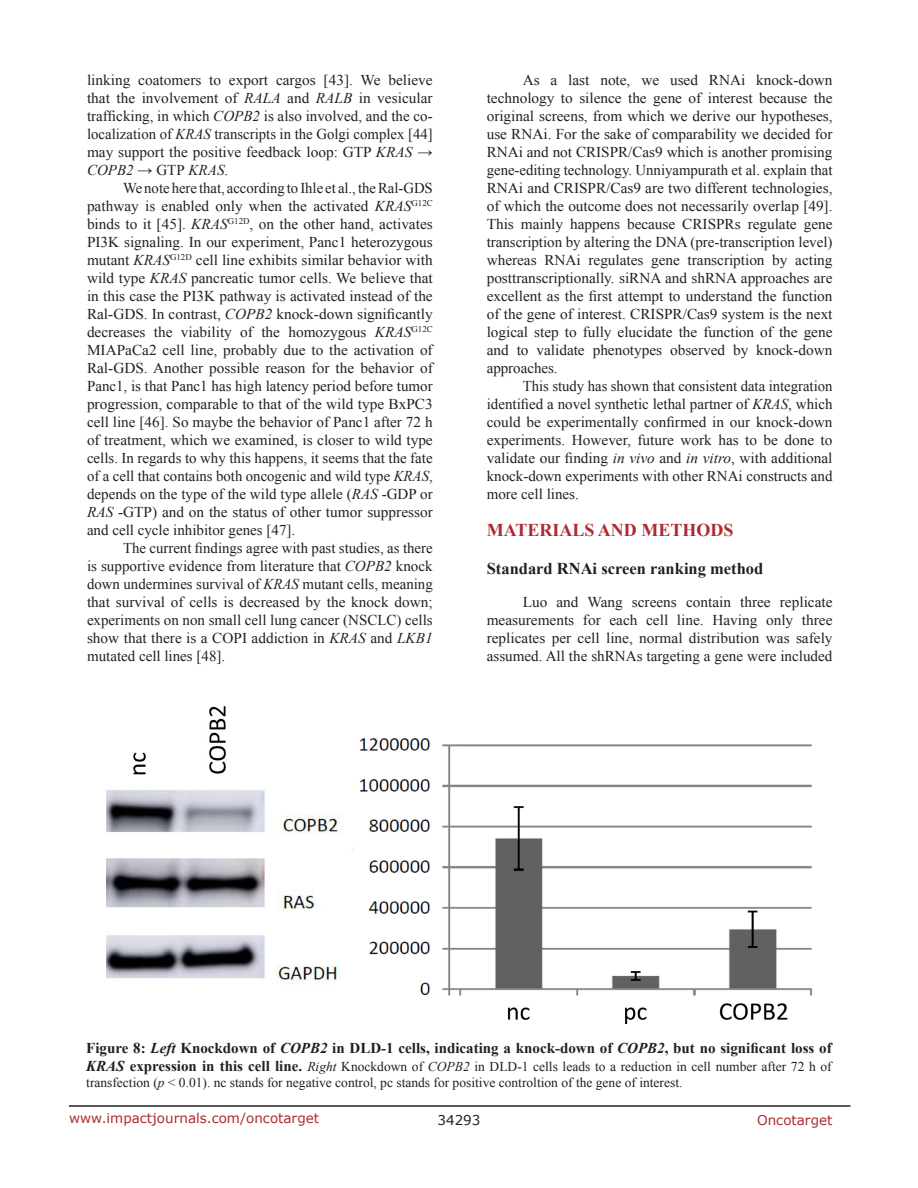
<style>
.page{position:relative;width:918px;height:1188px;background:#fff}
.page>*{position:absolute;margin:0;border:0;box-sizing:border-box;transform-origin:0 0}
.Heading{font:700 18px "Times New Roman";color:#ac2b31}
.SubHeading{font:700 16.5px "Times New Roman";color:#231f20}
.BodyText{font:15px/18px "Times New Roman";color:#231f20;text-align:justify}
.FigureText{font:700 15px "Times New Roman";color:#231f20}
.FigureText-2{font:13.5px/16.2px "Times New Roman";color:#231f20}
.t1{font:13.5px "Verdana";color:#ac2b31}
.t2{font:13.5px "Verdana";color:#231f20}
.s1{font-style:italic}
.s2{font-weight:700;font-style:italic;font-size:15px}
.s3{font-weight:700;font-size:15px}
</style>
<div class="page">
<hr style="left:69px;top:1105px;width:781px;height:2px;background:#231f20">
<img style="left:106px;top:706px;width:706px;height:318px">
<p class="BodyText" style="left:87px;top:71px;width:347px">linking coatomers to export cargos [43]. We believe that the involvement of <span class="s1">RALA</span> and <span class="s1">RALB</span> in vesicular trafficking, in which <span class="s1">COPB2</span> is also involved, and the co&shy;localization of <span class="s1">KRAS</span> transcripts in the Golgi complex [44] may support the positive feedback loop: GTP <span class="s1">KRAS</span> → <span class="s1">COPB2</span> → GTP <span class="s1">KRAS</span>.</p>
<p class="BodyText" style="left:87px;top:179px;width:347px;text-indent:36px">We note here that, according to Ihle et al., the Ral-GDS pathway is enabled only when the activated <span class="s1">KRAS</span><sup>G12C </sup>binds to it [45]. <span class="s1">KRAS</span><sup>G12D</sup>, on the other hand, activates PI3K signaling. In our experiment, Panc1 heterozygous mutant <span class="s1">KRAS</span><sup>G12D</sup> cell line exhibits similar behavior with wild type <span class="s1">KRAS</span> pancreatic tumor cells. We believe that in this case the PI3K pathway is activated instead of the Ral-GDS. In contrast, <span class="s1">COPB2</span> knock-down significantly decreases the viability of the homozygous <span class="s1">KRAS</span><sup>G12C </sup>MIAPaCa2 cell line, probably due to the activation of Ral-GDS. Another possible reason for the behavior of Panc1, is that Panc1 has high latency period before tumor progression, comparable to that of the wild type BxPC3 cell line [46]. So maybe the behavior of Panc1 after 72 h of treatment, which we examined, is closer to wild type cells. In regards to why this happens, it seems that the fate of a cell that contains both oncogenic and wild type <span class="s1">KRAS</span>, depends on the type of the wild type allele (<span class="s1">RAS</span> -GDP or <span class="s1">RAS</span> -GTP) and on the status of other tumor suppressor and cell cycle inhibitor genes [47].</p>
<p class="BodyText" style="left:87px;top:539px;width:347px;text-indent:36px">The current findings agree with past studies, as there is supportive evidence from literature that <span class="s1">COPB2</span> knock down undermines survival of <span class="s1">KRAS</span> mutant cells, meaning that survival of cells is decreased by the knock down; experiments on non small cell lung cancer (NSCLC) cells show that there is a COPI addiction in <span class="s1">KRAS</span> and <span class="s1">LKB1 </span>mutated cell lines [48].</p>
<p class="BodyText" style="left:487px;top:71px;width:347px;text-indent:36px">As a last note, we used RNAi knock-down technology to silence the gene of interest because the original screens, from which we derive our hypotheses, use RNAi. For the sake of comparability we decided for RNAi and not CRISPR/Cas9 which is another promising gene-editing technology. Unniyampurath et al. explain that RNAi and CRISPR/Cas9 are two different technologies, of which the outcome does not necessarily overlap [49].<br>This mainly happens because CRISPRs regulate gene transcription by altering the DNA (pre-transcription level) whereas RNAi regulates gene transcription by acting posttranscriptionally. siRNA and shRNA approaches are excellent as the first attempt to understand the function of the gene of interest. CRISPR/Cas9 system is the next logical step to fully elucidate the function of the gene and to validate phenotypes observed by knock-down approaches.</p>
<p class="BodyText" style="left:487px;top:377px;width:347px;text-indent:36px">This study has shown that consistent data integration identified a novel synthetic lethal partner of <span class="s1">KRAS</span>, which could be experimentally confirmed in our knock-down experiments. However, future work has to be done to validate our finding <span class="s1">in vivo</span> and <span class="s1">in vitro</span>, with additional knock-down experiments with other RNAi constructs and more cell lines.</p>
<p class="Heading" style="left:487px;top:518px;width:248px">MATERIALS AND METHODS</p>
<p class="SubHeading" style="left:487px;top:557px;width:278px">Standard RNAi screen ranking method</p>
<p class="BodyText" style="left:487px;top:593px;width:347px;text-indent:36px">Luo and Wang screens contain three replicate measurements for each cell line. Having only three replicates per cell line, normal distribution was safely assumed. All the shRNAs targeting a gene were included</p>
<p class="FigureText" style="left:86px;top:1037px;width:747px">Figure 8: <span class="s1">Left</span> Knockdown of <span class="s1">COPB2</span> in DLD-1 cells, indicating a knock-down of <span class="s1">COPB2</span>, but no significant loss of</p>
<p class="FigureText-2" style="left:86px;top:1058px;width:747px"><span class="s2">KRAS</span> <span class="s3">expression in this cell line.</span> <span class="s1">Right</span> Knockdown of <span class="s1">COPB2</span> in DLD-1 cells leads to a reduction in cell number after 72 h of transfection (<span class="s1">p</span> &lt; 0.01). nc stands for negative control, pc stands for positive controltion of the gene of interest.</p>
<p class="t1" style="left:69px;top:1109px;width:252px">www.impactjournals.com/oncotarget</p>
<p class="t2" style="left:438px;top:1111px;width:44px">34293</p>
<p class="t1" style="left:757px;top:1111px;width:77px">Oncotarget</p>
</div>
